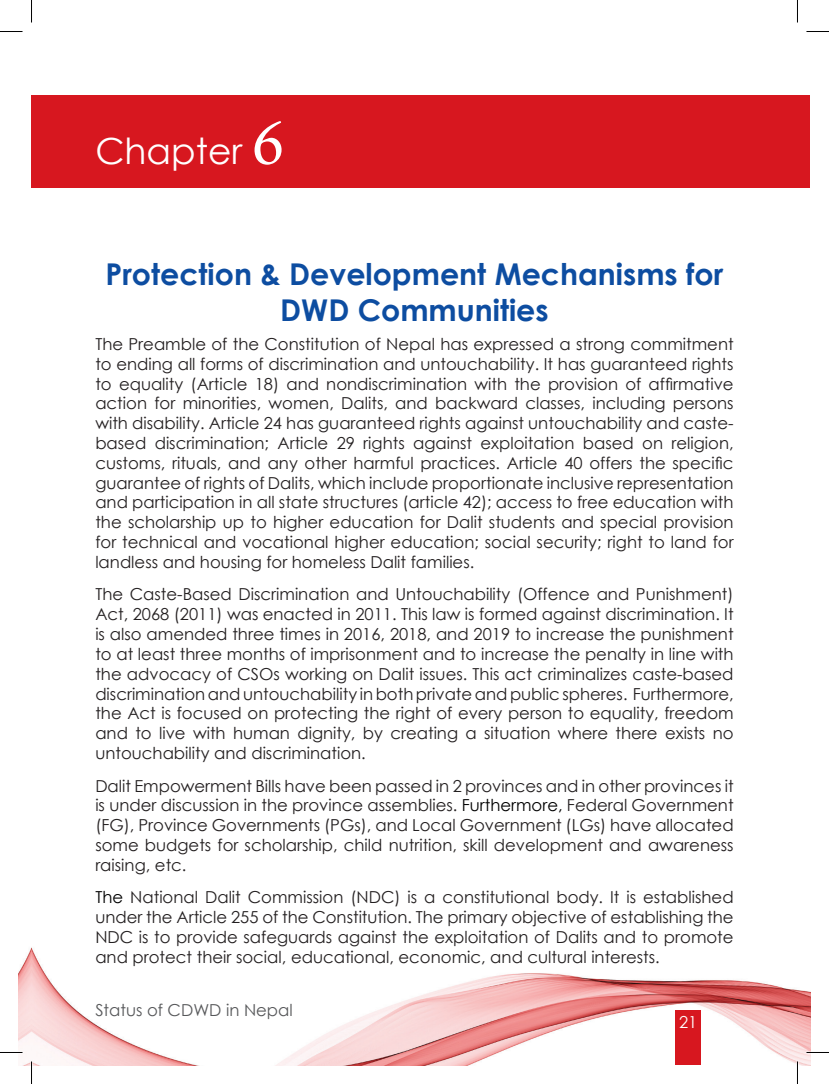
<style>
.page{position:relative;width:829px;height:1084px;background:#fff}
.page>*{position:absolute;margin:0;border:0;box-sizing:border-box;transform-origin:0 0}
.chapter{font:36px "Century Gothic";color:#fff}
.chapter-2{font:700 30px/36px "Century Gothic";color:#0d4da1;text-align:center}
.body_text{font:16.5px/19.8px "Century Gothic";color:#231f20;text-align:justify}
.t1{font:16.5px "Century Gothic";color:#57585a}
.t2{font:16.5px "Century Gothic";color:#fff}
.s1{font-family:"Arno Pro";font-size:66px}
.s2{color:#000}
</style>
<div class="page">
<img style="left:19px;top:947px;width:791px;height:118px">
<div style="left:675px;top:1010px;width:25px;height:55px;background:#d7171f"></div>
<div style="left:32px;top:95px;width:778px;height:93px;background:#d7171f"></div>
<hr style="left:0;top:1051px;width:22px;height:2px;background:#fff">
<hr style="left:806px;top:1051px;width:22px;height:2px;background:#fff">
<hr style="left:796px;top:1061px;width:2px;height:22px;background:#fff">
<svg style="left:0;top:31px;width:22px;height:1px"></svg>
<svg style="left:806px;top:31px;width:22px;height:1px"></svg>
<svg style="left:0;top:1052px;width:22px;height:1px"></svg>
<svg style="left:806px;top:1052px;width:22px;height:1px"></svg>
<svg style="left:31px;top:0;width:1px;height:23px"></svg>
<svg style="left:31px;top:1061px;width:1px;height:22px"></svg>
<svg style="left:797px;top:0;width:1px;height:23px"></svg>
<svg style="left:797px;top:1061px;width:1px;height:22px"></svg>
<p class="chapter" style="left:95px;top:126px;width:190px">Chapter <span class="s1">6</span></p>
<p class="chapter-2" style="left:105px;top:255px;width:619px">Protection &amp; Development Mechanisms for<br>DWD Communities</p>
<p class="body_text" style="left:95px;top:334px;width:639px">The Preamble of the Constitution of Nepal has expressed a strong commitment to ending all forms of discrimination and untouchability. It has guaranteed rights to equality (Article 18) and nondiscrimination with the provision of affirmative action for minorities, women, Dalits, and backward classes, including persons with disability. Article 24 has guaranteed rights against untouchability and caste&shy;based discrimination; Article 29 rights against exploitation based on religion, customs, rituals, and any other harmful practices. Article 40 offers the specific guarantee of rights of Dalits, which include proportionate inclusive representation and participation in all state structures (article 42); access to free education with the scholarship up to higher education for Dalit students and special provision for technical and vocational higher education; social security; right to land for landless and housing for homeless Dalit families.</p>
<p class="body_text" style="left:95px;top:584px;width:639px">The Caste-Based Discrimination and Untouchability (Offence and Punishment)<br>Act, 2068 (2011) was enacted in 2011. This law is formed against discrimination. It is also amended three times in 2016, 2018, and 2019 to increase the punishment to at least three months of imprisonment and to increase the penalty in line with the advocacy of CSOs working on Dalit issues. This act criminalizes caste-based discrimination and untouchability in both private and public spheres. Furthermore, the Act is focused on protecting the right of every person to equality, freedom and to live with human dignity, by creating a situation where there exists no untouchability and discrimination.</p>
<p class="body_text" style="left:95px;top:775px;width:639px">Dalit Empowerment Bills have been passed in 2 provinces and in other provinces it is under discussion in the province assemblies. <span class="s2">Furthermore,</span> Federal Government (FG), Province Governments (PGs), and Local Government (LGs) have allocated some budgets for scholarship, child nutrition, skill development and awareness raising, etc.</p>
<p class="body_text" style="left:95px;top:887px;width:639px"><span class="s2">The</span> National Dalit Commission (NDC) is a constitutional body. It is established under the Article 255 of the Constitution. The primary objective of establishing the NDC is to provide safeguards against the exploitation of Dalits and to promote and protect their social, educational, economic, and cultural interests.</p>
<p class="t1" style="left:95px;top:998px;width:199px">Status of CDWD in Nepal</p>
<p class="t2" style="left:679px;top:1010px;width:20px">21</p>
</div>
